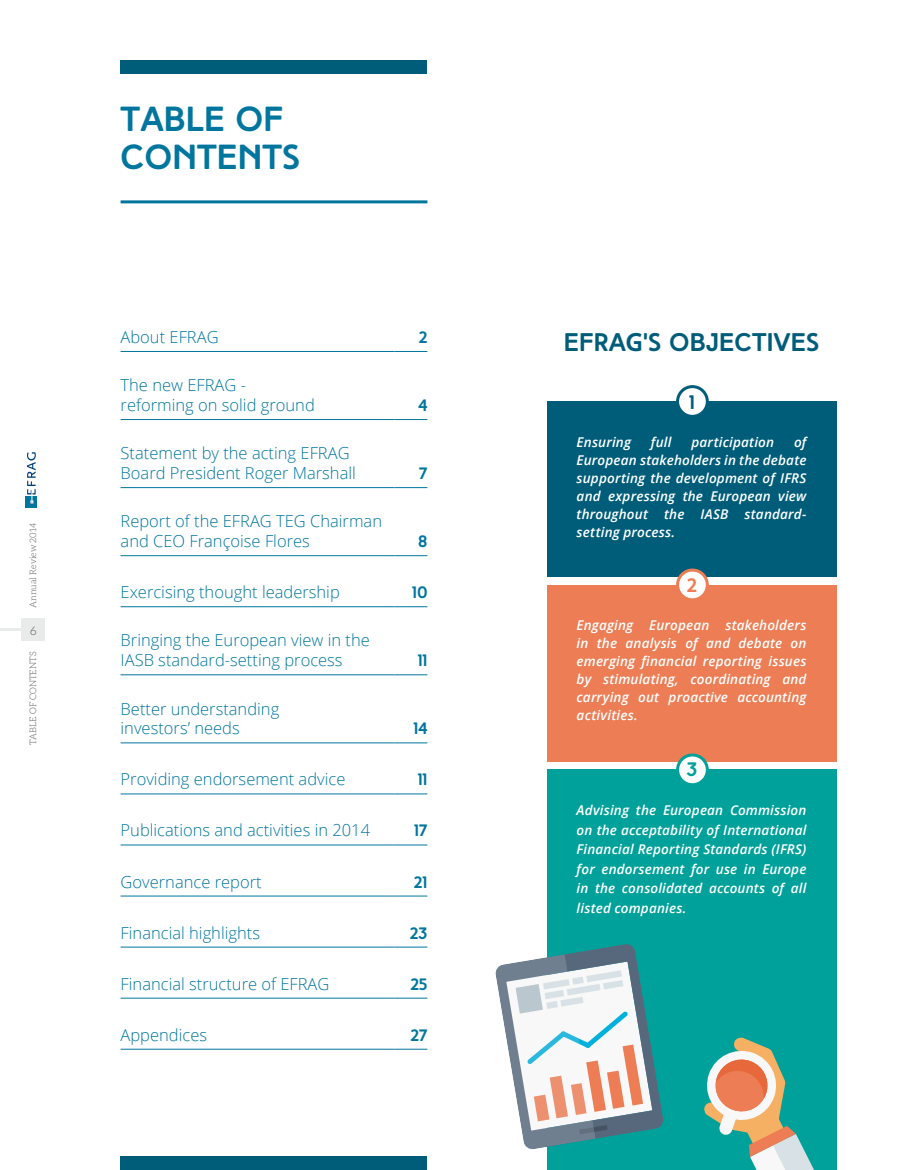
<style>
.page{position:relative;width:915px;height:1170px;background:#fff}
.page>*{position:absolute;margin:0;border:0;box-sizing:border-box;transform-origin:0 0}
.t1{font:700 34.8px/37.5px "High Tide";color:#00769e}
.t2{font:700 25.5px "High Tide";color:#005d7a}
.t3{font:700 19.5px "High Tide";color:#005d7a}
.t4{font:700 19.5px "High Tide";color:#ec7d54}
.t5{font:700 19.5px "High Tide";color:#00a19a}
.t6{font:300 16.5px/19.8px "Open Sans";color:#00769e}
.t7{font:700 16.5px "High Tide";color:#00769e}
.t8{font:italic 600 13.5px/18px "Open Sans";letter-spacing:.015em;color:#fff;text-align:justify}
.t9{font:300 12px "Aleo";color:#565655}
.t10{font:300 9px "Aleo";color:#565655}
</style>
<div class="page">
<div style="left:546px;top:401px;width:289px;height:176px;background:#005d7a"></div>
<div style="left:677px;top:386px;width:30px;height:30px;background:#fff;border-radius:50%"></div>
<div style="left:675px;top:385px;width:33px;height:33px;border:3px solid #005d7a;border-radius:50%"></div>
<div style="left:546px;top:585px;width:289px;height:176px;background:#ec7d54"></div>
<div style="left:677px;top:570px;width:30px;height:29px;background:#fff;border-radius:50%"></div>
<div style="left:675px;top:568px;width:33px;height:33px;border:3px solid #ec7d54;border-radius:50%"></div>
<div style="left:546px;top:769px;width:289px;height:400px;background:#00a19a"></div>
<svg style="left:704px;top:1037px;width:110px;height:132px"></svg>
<div style="left:677px;top:755px;width:30px;height:29px;background:#fff;border-radius:50%"></div>
<div style="left:675px;top:753px;width:33px;height:33px;border:3px solid #00a19a;border-radius:50%"></div>
<hr style="left:120px;top:200px;width:307px;height:3px;background:#00769e">
<svg style="left:495px;top:943px;width:168px;height:206px"></svg>
<div style="left:120px;top:1156px;width:307px;height:13px;background:#005d7a"></div>
<div style="left:120px;top:60px;width:307px;height:13px;background:#005d7a"></div>
<hr style="left:120px;top:351px;width:274px;height:1px;background:#00769e">
<hr style="left:394px;top:351px;width:33px;height:1px;background:#00769e">
<hr style="left:120px;top:419px;width:274px;height:1px;background:#00769e">
<hr style="left:394px;top:419px;width:33px;height:1px;background:#00769e">
<hr style="left:120px;top:487px;width:274px;height:1px;background:#00769e">
<hr style="left:394px;top:487px;width:33px;height:1px;background:#00769e">
<hr style="left:120px;top:555px;width:274px;height:1px;background:#00769e">
<hr style="left:394px;top:555px;width:33px;height:1px;background:#00769e">
<hr style="left:120px;top:606px;width:274px;height:1px;background:#00769e">
<hr style="left:394px;top:606px;width:33px;height:1px;background:#00769e">
<hr style="left:120px;top:674px;width:274px;height:1px;background:#00769e">
<hr style="left:394px;top:674px;width:33px;height:1px;background:#00769e">
<hr style="left:120px;top:742px;width:274px;height:1px;background:#00769e">
<hr style="left:394px;top:742px;width:33px;height:1px;background:#00769e">
<hr style="left:120px;top:793px;width:274px;height:1px;background:#00769e">
<hr style="left:394px;top:793px;width:33px;height:1px;background:#00769e">
<hr style="left:120px;top:844px;width:274px;height:1px;background:#00769e">
<hr style="left:394px;top:844px;width:33px;height:1px;background:#00769e">
<hr style="left:120px;top:895px;width:274px;height:1px;background:#00769e">
<hr style="left:394px;top:895px;width:33px;height:1px;background:#00769e">
<hr style="left:120px;top:946px;width:274px;height:1px;background:#00769e">
<hr style="left:394px;top:946px;width:33px;height:1px;background:#00769e">
<hr style="left:120px;top:997px;width:274px;height:1px;background:#00769e">
<hr style="left:394px;top:997px;width:33px;height:1px;background:#00769e">
<hr style="left:120px;top:1048px;width:274px;height:1px;background:#00769e">
<hr style="left:394px;top:1048px;width:33px;height:1px;background:#00769e">
<hr style="left:0;top:628px;width:23px;height:3px;background:#e9eaea">
<div style="left:21px;top:618px;width:24px;height:23px;background:#e9eaea"></div>
<div style="left:25px;top:496px;width:11px;height:12px;background:#00759e"></div>
<svg style="left:27px;top:452px;width:9px;height:51px"></svg>
<p class="t10" style="left:28px;top:608px;width:87px;rotate:-90deg">Annual Review 2014</p>
<p class="t9" style="left:30px;top:623px;width:8px">6</p>
<p class="t10" style="left:28px;top:745px;width:95px;rotate:-90deg">TABLE OF CONTENTS</p>
<h1 class="t1" style="left:120px;top:100px;width:181px">TABLE OF<br>CONTENTS</h1>
<p class="t6" style="left:120px;top:326px;width:99px">About EFRAG</p>
<p class="t7" style="left:418px;top:327px;width:10px">2</p>
<p class="t6" style="left:120px;top:375px;width:196px">The new EFRAG - reforming on solid ground</p>
<p class="t7" style="left:418px;top:395px;width:11px">4</p>
<p class="t6" style="left:120px;top:443px;width:237px">Statement by the acting EFRAG<br>Board President Roger Marshall</p>
<p class="t6" style="left:120px;top:511px;width:263px">Report of the EFRAG TEG Chairman and CEO Françoise Flores</p>
<p class="t7" style="left:419px;top:463px;width:10px">7</p>
<p class="t7" style="left:418px;top:531px;width:10px">8</p>
<p class="t6" style="left:120px;top:582px;width:221px">Exercising thought leadership</p>
<p class="t7" style="left:412px;top:582px;width:17px">10</p>
<p class="t6" style="left:120px;top:630px;width:251px">Bringing the European view in the<br>IASB standard-setting process</p>
<p class="t7" style="left:417px;top:650px;width:11px">11</p>
<p class="t6" style="left:120px;top:698px;width:160px">Better understanding investors’ needs</p>
<p class="t7" style="left:413px;top:718px;width:15px">14</p>
<p class="t6" style="left:120px;top:769px;width:226px">Providing endorsement advice</p>
<p class="t7" style="left:417px;top:769px;width:11px">11</p>
<p class="t6" style="left:120px;top:820px;width:251px">Publications and activities in 2014</p>
<p class="t7" style="left:414px;top:820px;width:15px">17</p>
<p class="t6" style="left:120px;top:871px;width:142px">Governance report</p>
<p class="t7" style="left:414px;top:871px;width:15px">21</p>
<p class="t6" style="left:120px;top:922px;width:141px">Financial highlights</p>
<p class="t7" style="left:409px;top:922px;width:19px">23</p>
<p class="t6" style="left:120px;top:973px;width:210px">Financial structure of EFRAG</p>
<p class="t7" style="left:410px;top:973px;width:18px">25</p>
<p class="t6" style="left:120px;top:1024px;width:88px">Appendices</p>
<p class="t7" style="left:410px;top:1024px;width:19px">27</p>
<h2 class="t2" style="left:563px;top:327px;width:257px">EFRAG's OBJECTIVES</h2>
<h3 class="t3" style="left:689px;top:390px;width:7px">1</h3>
<p class="t8" style="left:576px;top:432px;width:231px;text-indent:217px">of European stakeholders in the debate supporting the development of IFRS and expressing the European view throughout the IASB standard&shy;setting process.</p>
<h3 class="t4" style="left:686px;top:574px;width:12px">2</h3>
<p class="t8" style="left:576px;top:616px;width:231px">Engaging European stakeholders in the analysis of and debate on emerging financial reporting issues by stimulating, coordinating and carrying out proactive accounting activities.</p>
<p class="t8" style="left:576px;top:432px;width:56px">Ensuring</p>
<p class="t8" style="left:650px;top:432px;width:22px">full</p>
<p class="t8" style="left:691px;top:432px;width:84px">participation</p>
<h3 class="t5" style="left:686px;top:757px;width:12px">3</h3>
<p class="t8" style="left:576px;top:800px;width:231px;line-height:19.5px">Advising the European Commission on the acceptability of International Financial Reporting Standards (IFRS) for endorsement for use in Europe in the consolidated accounts of all listed companies.</p>
</div>
